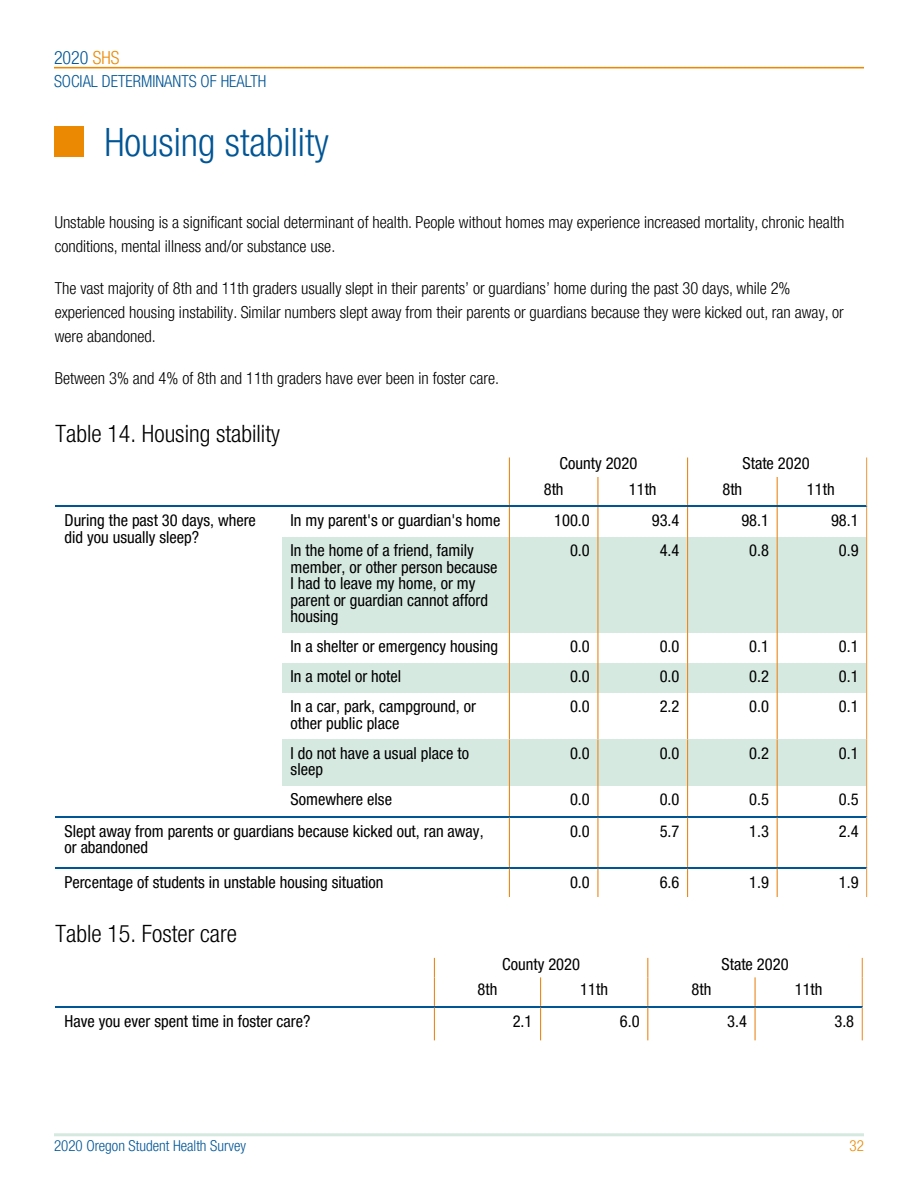
<style>
.page{position:relative;width:918px;height:1188px;background:#fff}
.page>*{position:absolute;margin:0;border:0;box-sizing:border-box;transform-origin:0 0}
.t1{font:300 condensed 39px "Helvetica Neue LT Pro";color:#005595}
.t2{font:24px "Helvetica Neue LT Pro 47 Lt Cn";color:#000}
.t3{font:300 condensed 18px "Helvetica Neue LT Pro";color:#005595}
.t4{font:16.5px/16.5px "Helvetica Neue LT Pro 57 Cn";color:#000}
.t5{font:300 condensed 16.5px/24px "Helvetica Neue LT Pro";color:#000}
.t6{font:300 condensed 16.5px "Helvetica Neue LT Pro";color:#005595}
.t7{font:300 condensed 15px "Helvetica Neue LT Pro";color:#005595}
.t8{font:300 condensed 15px "Helvetica Neue LT Pro";color:#ec8902}
.s1{color:#ec8902}
</style>
<div class="page">
<div style="left:54px;top:126px;width:30px;height:31px;background:#ec8902"></div>
<svg style="left:597px;top:477px;width:1px;height:28px"></svg>
<svg style="left:509px;top:458px;width:1px;height:47px"></svg>
<svg style="left:687px;top:458px;width:1px;height:47px"></svg>
<svg style="left:777px;top:477px;width:1px;height:28px"></svg>
<hr style="left:56px;top:505px;width:810px;height:2px;background:#005595">
<svg style="left:866px;top:458px;width:1px;height:49px"></svg>
<hr style="left:597px;top:507px;width:1px;height:30px;background:#ec891d">
<hr style="left:509px;top:507px;width:1px;height:30px;background:#ec891d">
<hr style="left:687px;top:507px;width:1px;height:30px;background:#ec891d">
<hr style="left:777px;top:507px;width:1px;height:30px;background:#ec891d">
<hr style="left:866px;top:507px;width:1px;height:30px;background:#ec891d">
<div style="left:56px;top:537px;width:810px;height:96px;background:#d6e9e1"></div>
<hr style="left:597px;top:537px;width:1px;height:96px;background:#ec891d">
<hr style="left:509px;top:537px;width:1px;height:96px;background:#ec891d">
<hr style="left:687px;top:537px;width:1px;height:96px;background:#ec891d">
<hr style="left:777px;top:537px;width:1px;height:96px;background:#ec891d">
<hr style="left:866px;top:537px;width:1px;height:96px;background:#ec891d">
<hr style="left:597px;top:633px;width:1px;height:30px;background:#ec891d">
<hr style="left:509px;top:633px;width:1px;height:30px;background:#ec891d">
<hr style="left:687px;top:633px;width:1px;height:30px;background:#ec891d">
<hr style="left:777px;top:633px;width:1px;height:30px;background:#ec891d">
<hr style="left:866px;top:633px;width:1px;height:30px;background:#ec891d">
<div style="left:56px;top:663px;width:810px;height:30px;background:#d6e9e1"></div>
<hr style="left:597px;top:663px;width:1px;height:30px;background:#ec891d">
<hr style="left:509px;top:663px;width:1px;height:30px;background:#ec891d">
<hr style="left:687px;top:663px;width:1px;height:30px;background:#ec891d">
<hr style="left:777px;top:663px;width:1px;height:30px;background:#ec891d">
<hr style="left:866px;top:663px;width:1px;height:30px;background:#ec891d">
<hr style="left:597px;top:693px;width:1px;height:47px;background:#ec891d">
<hr style="left:509px;top:693px;width:1px;height:47px;background:#ec891d">
<hr style="left:687px;top:693px;width:1px;height:47px;background:#ec891d">
<hr style="left:777px;top:693px;width:1px;height:47px;background:#ec891d">
<hr style="left:866px;top:693px;width:1px;height:47px;background:#ec891d">
<div style="left:56px;top:740px;width:810px;height:46px;background:#d6e9e1"></div>
<hr style="left:597px;top:740px;width:1px;height:46px;background:#ec891d">
<hr style="left:509px;top:740px;width:1px;height:46px;background:#ec891d">
<hr style="left:687px;top:740px;width:1px;height:46px;background:#ec891d">
<hr style="left:777px;top:740px;width:1px;height:46px;background:#ec891d">
<hr style="left:866px;top:740px;width:1px;height:46px;background:#ec891d">
<div style="left:56px;top:507px;width:226px;height:309px;background:#fff"></div>
<hr style="left:597px;top:786px;width:1px;height:30px;background:#ec891d">
<hr style="left:509px;top:786px;width:1px;height:30px;background:#ec891d">
<hr style="left:687px;top:786px;width:1px;height:30px;background:#ec891d">
<hr style="left:777px;top:786px;width:1px;height:30px;background:#ec891d">
<hr style="left:866px;top:786px;width:1px;height:30px;background:#ec891d">
<hr style="left:56px;top:816px;width:810px;height:2px;background:#005595">
<hr style="left:597px;top:818px;width:1px;height:49px;background:#ec891d">
<hr style="left:509px;top:818px;width:1px;height:49px;background:#ec891d">
<hr style="left:687px;top:818px;width:1px;height:49px;background:#ec891d">
<hr style="left:777px;top:818px;width:1px;height:49px;background:#ec891d">
<hr style="left:866px;top:818px;width:1px;height:49px;background:#ec891d">
<hr style="left:56px;top:867px;width:810px;height:1px;background:#005595">
<svg style="left:597px;top:868px;width:1px;height:28px"></svg>
<svg style="left:509px;top:868px;width:1px;height:28px"></svg>
<svg style="left:687px;top:868px;width:1px;height:28px"></svg>
<svg style="left:777px;top:868px;width:1px;height:28px"></svg>
<svg style="left:866px;top:867px;width:1px;height:29px"></svg>
<svg style="left:540px;top:977px;width:1px;height:29px"></svg>
<svg style="left:434px;top:958px;width:1px;height:48px"></svg>
<svg style="left:647px;top:958px;width:1px;height:48px"></svg>
<hr style="left:754px;top:977px;width:2px;height:29px;background:#ec891d">
<hr style="left:56px;top:1006px;width:806px;height:1px;background:#005595">
<svg style="left:862px;top:958px;width:1px;height:49px"></svg>
<hr style="left:540px;top:1007px;width:1px;height:33px;background:#ec891d">
<hr style="left:434px;top:1007px;width:1px;height:33px;background:#ec891d">
<hr style="left:647px;top:1007px;width:1px;height:33px;background:#ec891d">
<hr style="left:754px;top:1007px;width:2px;height:33px;background:#ec891d">
<hr style="left:862px;top:1007px;width:1px;height:33px;background:#ec891d">
<hr style="left:54px;top:1133px;width:810px;height:3px;background:#d6e9e1">
<hr style="left:54px;top:67px;width:810px;height:1px;background:#ec8902">
<p class="t3" style="left:54px;top:47px;width:67px">2020 <span class="s1">SHS</span></p>
<p class="t6" style="left:54px;top:71px;width:214px">SOCIAL DETERMINANTS OF HEALTH</p>
<h1 class="t1" style="left:104px;top:119px;width:226px">Housing stability</h1>
<p class="t5" style="left:55px;top:210px;width:791px">Unstable housing is a significant social determinant of health. People without homes may experience increased mortality, chronic health conditions, mental illness and/or substance use.</p>
<p class="t5" style="left:55px;top:276px;width:790px">The vast majority of 8th and 11th graders usually slept in their parents’ or guardians’ home during the past 30 days, while 2% experienced housing instability. Similar numbers slept away from their parents or guardians because they were kicked out, ran away, or were abandoned.</p>
<p class="t5" style="left:55px;top:366px;width:446px">Between 3% and 4% of 8th and 11th graders have ever been in foster care.</p>
<h2 class="t2" style="left:56px;top:419px;width:226px">Table 14. Housing stability</h2>
<p class="t4" style="left:64px;top:512px;width:193px">During the past 30 days, where did you usually sleep?</p>
<p class="t4" style="left:560px;top:455px;width:79px">County 2020</p>
<p class="t4" style="left:743px;top:455px;width:69px">State 2020</p>
<p class="t4" style="left:544px;top:481px;width:21px">8th</p>
<p class="t4" style="left:629px;top:481px;width:29px">11th</p>
<p class="t4" style="left:722px;top:481px;width:21px">8th</p>
<p class="t4" style="left:807px;top:481px;width:29px">11th</p>
<p class="t4" style="left:291px;top:512px;width:211px">In my parent's or guardian's home</p>
<p class="t4" style="left:554px;top:512px;width:37px">100.0</p>
<p class="t4" style="left:652px;top:512px;width:29px">93.4</p>
<p class="t4" style="left:741px;top:512px;width:29px">98.1</p>
<p class="t4" style="left:831px;top:512px;width:29px">98.1</p>
<p class="t4" style="left:291px;top:542px;width:208px">In the home of a friend, family member, or other person because<br>I had to leave my home, or my parent or guardian cannot afford housing</p>
<p class="t4" style="left:570px;top:542px;width:21px">0.0</p>
<p class="t4" style="left:660px;top:542px;width:21px">4.4</p>
<p class="t4" style="left:749px;top:542px;width:21px">0.8</p>
<p class="t4" style="left:839px;top:542px;width:21px">0.9</p>
<p class="t4" style="left:291px;top:638px;width:209px">In a shelter or emergency housing</p>
<p class="t4" style="left:570px;top:638px;width:21px">0.0</p>
<p class="t4" style="left:660px;top:638px;width:21px">0.0</p>
<p class="t4" style="left:749px;top:638px;width:21px">0.1</p>
<p class="t4" style="left:839px;top:638px;width:21px">0.1</p>
<p class="t4" style="left:291px;top:668px;width:112px">In a motel or hotel</p>
<p class="t4" style="left:570px;top:668px;width:21px">0.0</p>
<p class="t4" style="left:660px;top:668px;width:21px">0.0</p>
<p class="t4" style="left:749px;top:668px;width:21px">0.2</p>
<p class="t4" style="left:839px;top:668px;width:21px">0.1</p>
<p class="t4" style="left:291px;top:698px;width:187px">In a car, park, campground, or other public place</p>
<p class="t4" style="left:570px;top:698px;width:21px">0.0</p>
<p class="t4" style="left:660px;top:698px;width:21px">2.2</p>
<p class="t4" style="left:749px;top:698px;width:21px">0.0</p>
<p class="t4" style="left:839px;top:698px;width:21px">0.1</p>
<p class="t4" style="left:291px;top:745px;width:180px">I do not have a usual place to sleep</p>
<p class="t4" style="left:570px;top:745px;width:21px">0.0</p>
<p class="t4" style="left:660px;top:745px;width:21px">0.0</p>
<p class="t4" style="left:749px;top:745px;width:21px">0.2</p>
<p class="t4" style="left:839px;top:745px;width:21px">0.1</p>
<p class="t4" style="left:291px;top:791px;width:103px">Somewhere else</p>
<p class="t4" style="left:570px;top:791px;width:21px">0.0</p>
<p class="t4" style="left:660px;top:791px;width:21px">0.0</p>
<p class="t4" style="left:749px;top:791px;width:21px">0.5</p>
<p class="t4" style="left:839px;top:791px;width:21px">0.5</p>
<p class="t4" style="left:64px;top:823px;width:421px">Slept away from parents or guardians because kicked out, ran away, or abandoned</p>
<p class="t4" style="left:570px;top:823px;width:21px">0.0</p>
<p class="t4" style="left:660px;top:823px;width:21px">5.7</p>
<p class="t4" style="left:749px;top:823px;width:21px">1.3</p>
<p class="t4" style="left:839px;top:823px;width:21px">2.4</p>
<p class="t4" style="left:64px;top:874px;width:321px">Percentage of students in unstable housing situation</p>
<p class="t4" style="left:570px;top:874px;width:21px">0.0</p>
<p class="t4" style="left:660px;top:874px;width:21px">6.6</p>
<p class="t4" style="left:749px;top:874px;width:21px">1.9</p>
<p class="t4" style="left:839px;top:874px;width:21px">1.9</p>
<h2 class="t2" style="left:56px;top:920px;width:183px">Table 15. Foster care</h2>
<p class="t4" style="left:502px;top:955px;width:79px">County 2020</p>
<p class="t4" style="left:722px;top:955px;width:69px">State 2020</p>
<p class="t4" style="left:478px;top:981px;width:21px">8th</p>
<p class="t4" style="left:580px;top:981px;width:29px">11th</p>
<p class="t4" style="left:692px;top:981px;width:21px">8th</p>
<p class="t4" style="left:795px;top:981px;width:29px">11th</p>
<p class="t4" style="left:64px;top:1012px;width:247px">Have you ever spent time in foster care?</p>
<p class="t4" style="left:513px;top:1012px;width:21px">2.1</p>
<p class="t4" style="left:620px;top:1012px;width:21px">6.0</p>
<p class="t4" style="left:727px;top:1012px;width:21px">3.4</p>
<p class="t4" style="left:834px;top:1012px;width:21px">3.8</p>
<p class="t7" style="left:54px;top:1137px;width:194px">2020 Oregon Student Health Survey</p>
<p class="t8" style="left:850px;top:1137px;width:16px">32</p>
</div>
